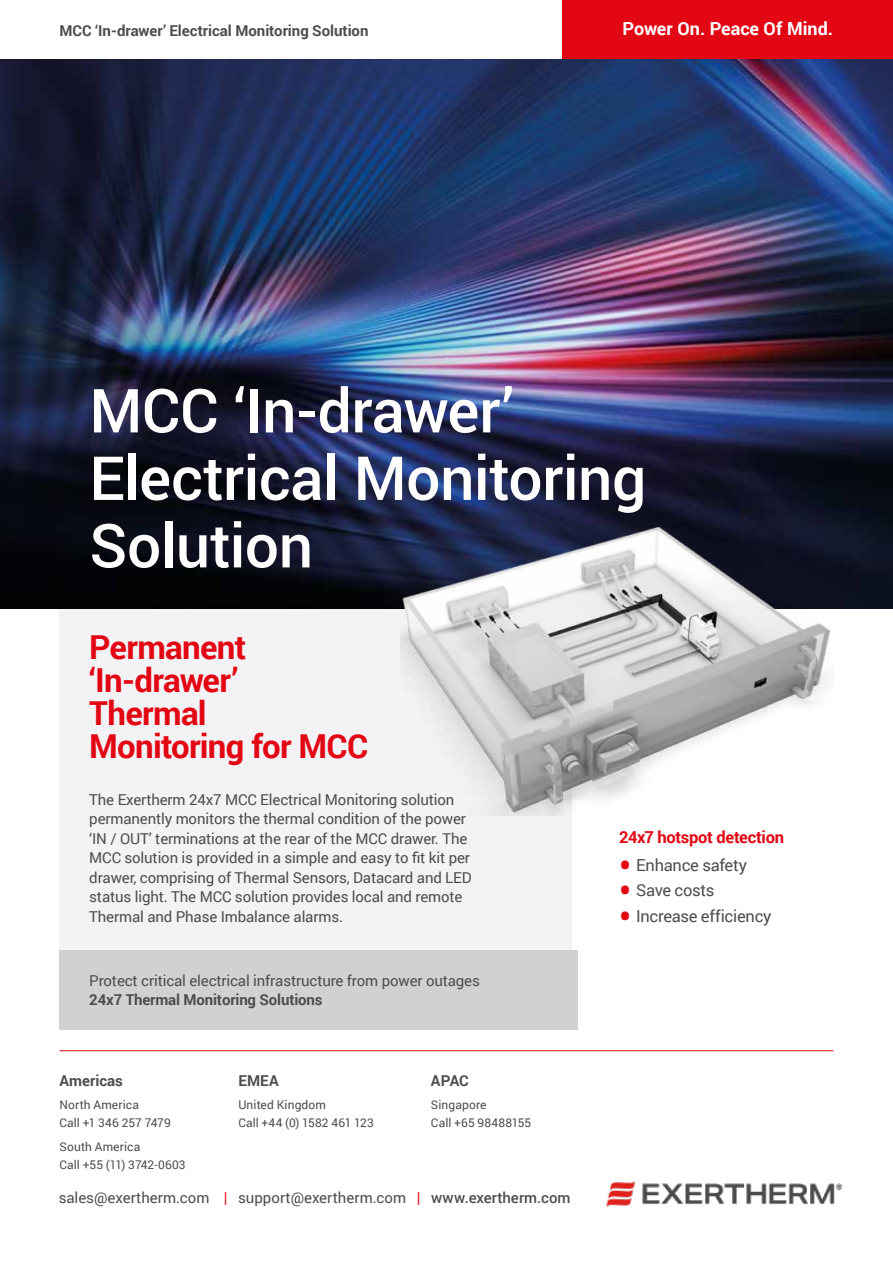
<style>
.page{position:relative;width:893px;height:1263px;background:#fff}
.page>*{position:absolute;margin:0;border:0;box-sizing:border-box;transform-origin:0 0}
.t1{font:500 60.75px/67.5px "Roboto";letter-spacing:-.01em;color:#fff}
.t2{font:700 33px/33px "Roboto";letter-spacing:-.025em;color:#e30613}
.t3{font:700 18px "Roboto";color:#fff}
.t4{font:16.5px "Roboto";letter-spacing:-.015em;color:#4d4d4e}
.t5{font:700 16.5px "Roboto";letter-spacing:-.015em;color:#e30613}
.t6{font:15px/19.5px "Roboto";letter-spacing:-.01em;color:#4d4d4e}
.t7{font:700 15px "Roboto";letter-spacing:-.005em;color:#4d4d4e}
.t8{font:12px/18px "Roboto";letter-spacing:.01em;color:#4d4d4e}
.s1{color:#e30613}
.s2{font-weight:500}
.s3{font-weight:700;font-size:33px;color:#e30613}
</style>
<div class="page">
<div style="left:60px;top:608px;width:512px;height:342px;background:#f3f3f6"></div>
<div style="left:563px;top:0;width:330px;height:60px;background:#e30613"></div>
<img style="left:0;top:60px;width:893px;height:548px">
<hr style="left:60px;top:1050px;width:773px;height:1px;background:#e30613">
<img style="left:401px;top:528px;width:432px;height:287px">
<img style="left:606px;top:1181px;width:237px;height:26px">
<div style="left:60px;top:950px;width:518px;height:80px;background:#d1d1d3"></div>
<p class="t7" style="left:60px;top:20px;width:311px">MCC ‘In-drawer’ Electrical Monitoring Solution</p>
<p class="t3" style="left:623px;top:15px;width:212px">Power On. Peace Of Mind.</p>
<h1 class="t1" style="left:89px;top:375px;width:559px">MCC ‘In-drawer’<br>Electrical Monitoring<br>Solution</h1>
<h2 class="t2" style="left:89px;top:630px;width:280px">Permanent ‘In-drawer’<br>Thermal<br>Monitoring for MCC</h2>
<p class="t6" style="left:89px;top:789px;width:384px">The Exertherm 24x7 MCC Electrical Monitoring solution permanently monitors the thermal condition of the power ‘IN / OUT’ terminations at the rear of the MCC drawer. The MCC solution is provided in a simple and easy to fit kit per drawer, comprising of Thermal Sensors, Datacard and LED status light. The MCC solution provides local and remote Thermal and Phase Imbalance alarms.</p>
<p class="t6" style="left:89px;top:970px;width:392px">Protect critical electrical infrastructure from power outages</p>
<p class="t7" style="left:89px;top:989px;width:235px">24x7 Thermal Monitoring Solutions</p>
<p class="t7" style="left:60px;top:1070px;width:65px">Americas</p>
<p class="t8" style="left:60px;top:1095px;width:113px">North America<br>Call +1 346 257 7479</p>
<p class="t8" style="left:60px;top:1137px;width:128px">South America<br>Call +55 (11) 3742-0603</p>
<p class="t7" style="left:238px;top:1070px;width:42px">EMEA</p>
<p class="t8" style="left:238px;top:1095px;width:137px">United Kingdom<br>Call +44 (0) 1582 461 123</p>
<p class="t7" style="left:431px;top:1070px;width:39px">APAC</p>
<p class="t8" style="left:431px;top:1095px;width:102px">Singapore<br>Call +65 98488155</p>
<p class="t6" style="left:59px;top:1188px;width:513px">sales@exertherm.com <span class="s1">|</span> support@exertherm.com <span class="s1">|</span> <span class="s2">www.exertherm.com</span></p>
<p class="t5" style="left:619px;top:825px;width:166px">24x7 hotspot detection</p>
<p class="t4" style="left:619px;top:853px;width:130px"><span class="s3">•</span> Enhance safety</p>
<p class="t4" style="left:619px;top:879px;width:97px"><span class="s3">•</span> Save costs</p>
<p class="t4" style="left:619px;top:904px;width:154px"><span class="s3">•</span> Increase efficiency</p>
</div>
